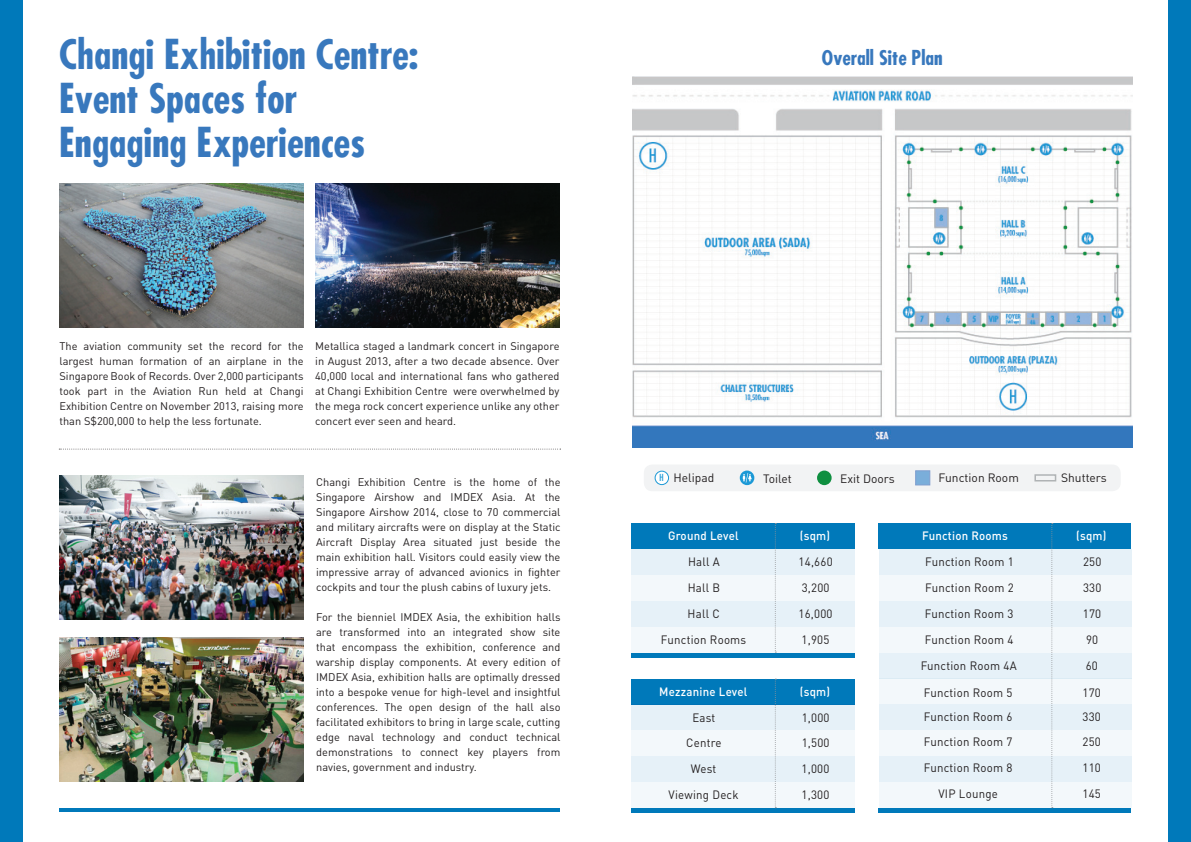
<style>
.page{position:relative;width:1191px;height:842px;background:#fff}
.page>*{position:absolute;margin:0;border:0;box-sizing:border-box;transform-origin:0 0}
.t1{font:700 condensed 40px/44px "Futura";color:#3878bd}
.t2{font:700 condensed 20px "Futura";color:#3878bd}
.t3{font:12px "DIN";letter-spacing:.02em;color:#231f20;scale:.96 1}
.t4{font:500 12px "DIN";letter-spacing:.02em;color:#fff;scale:.96 1}
.t5{font:12px "DIN";color:#231f20}
.t6{font:12px "DIN";letter-spacing:.02em;color:#231f20}
.t7{font:11px/15px "DIN";color:#231f20;text-align:justify}
.s1{font-family:"Futura";font-weight:100;font-stretch:condensed;font-size:10.6px;color:#1c99d6}
</style>
<div class="page">
<hr style="left:59px;top:808px;width:500px;height:4px;background:#0079ba">
<div style="left:0;top:0;width:23px;height:842px;background:#0079ba"></div>
<img style="left:315px;top:184px;width:245px;height:143px">
<img style="left:59px;top:184px;width:245px;height:143px">
<img style="left:59px;top:638px;width:245px;height:143px">
<img style="left:59px;top:476px;width:245px;height:143px">
<svg style="left:59px;top:449px;width:502px;height:1px"></svg>
<div style="left:1168px;top:0;width:23px;height:842px;background:#0079ba"></div>
<div style="left:644px;top:464px;width:476px;height:27px;background:#f2f3f4;border-radius:9px"></div>
<div style="left:655px;top:471px;width:13px;height:14px;background:#fff;border-radius:50%"></div>
<div style="left:654px;top:471px;width:15px;height:14px;border:1px solid #1c99d6;border-radius:50%"></div>
<svg style="left:740px;top:470px;width:14px;height:15px"></svg>
<svg style="left:743px;top:473px;width:9px;height:10px"></svg>
<div style="left:817px;top:470px;width:14px;height:15px;background:#0f8f40;border-radius:50%"></div>
<div style="left:878px;top:523px;width:253px;height:26px;background:#0079ba"></div>
<div style="left:631px;top:523px;width:224px;height:26px;background:#0079ba"></div>
<div style="left:631px;top:679px;width:224px;height:25px;background:#0079ba"></div>
<div style="left:878px;top:808px;width:253px;height:5px;background:#0079ba"></div>
<div style="left:631px;top:808px;width:224px;height:5px;background:#0079ba"></div>
<div style="left:631px;top:653px;width:224px;height:5px;background:#0079ba"></div>
<div style="left:878px;top:549px;width:253px;height:26px;background:#e6f1f8"></div>
<div style="left:631px;top:549px;width:224px;height:26px;background:#e6f1f8"></div>
<div style="left:631px;top:704px;width:224px;height:26px;background:#e6f1f8"></div>
<div style="left:878px;top:653px;width:253px;height:25px;background:#e6f1f8"></div>
<div style="left:878px;top:601px;width:253px;height:26px;background:#e6f1f8"></div>
<div style="left:631px;top:601px;width:224px;height:26px;background:#e6f1f8"></div>
<div style="left:631px;top:756px;width:224px;height:26px;background:#e6f1f8"></div>
<div style="left:878px;top:704px;width:253px;height:26px;background:#e6f1f8"></div>
<div style="left:878px;top:575px;width:253px;height:26px;background:#f3f8fb"></div>
<div style="left:631px;top:575px;width:224px;height:26px;background:#f3f8fb"></div>
<div style="left:631px;top:730px;width:224px;height:26px;background:#f3f8fb"></div>
<div style="left:878px;top:678px;width:253px;height:26px;background:#f3f8fb"></div>
<div style="left:878px;top:627px;width:253px;height:26px;background:#f3f8fb"></div>
<div style="left:631px;top:627px;width:224px;height:26px;background:#f3f8fb"></div>
<div style="left:631px;top:782px;width:224px;height:26px;background:#f3f8fb"></div>
<div style="left:878px;top:730px;width:253px;height:26px;background:#f3f8fb"></div>
<div style="left:878px;top:782px;width:253px;height:26px;background:#f3f8fb"></div>
<div style="left:878px;top:756px;width:253px;height:26px;background:#e6f1f8"></div>
<svg style="left:1051px;top:523px;width:1px;height:285px"></svg>
<svg style="left:775px;top:523px;width:1px;height:130px"></svg>
<svg style="left:775px;top:679px;width:1px;height:129px"></svg>
<img style="left:632px;top:77px;width:500px;height:371px">
<div style="left:915px;top:470px;width:15px;height:15px;background:#7aaeda;border:1px solid #7f9ecf"></div>
<div style="left:1034px;top:474px;width:22px;height:7px;border:2px solid #b0b3b5"></div>
<p class="t1" style="left:59px;top:32px;width:361px">Changi Exhibition Centre:</p>
<p class="t1" style="left:59px;top:76px;width:307px">Event Spaces for<br>Engaging Experiences</p>
<p class="t7" style="left:59px;top:339px;width:246px">The aviation community set the record for the largest human formation of an airplane in the Singapore Book of Records. Over 2,000 participants took part in the Aviation Run held at Changi Exhibition Centre on November 2013, raising more than S$200,000 to help the less fortunate.</p>
<p class="t7" style="left:315px;top:339px;width:246px">Metallica staged a landmark concert in Singapore in August 2013, after a two decade absence. Over 40,000 local and international fans who gathered at Changi Exhibition Centre were overwhelmed by the mega rock concert experience unlike any other concert ever seen and heard.</p>
<p class="t7" style="left:316px;top:475px;width:246px">Changi Exhibition Centre is the home of the Singapore Airshow and IMDEX Asia. At the Singapore Airshow 2014, close to 70 commercial and military aircrafts were on display at the Static Aircraft Display Area situated just beside the main exhibition hall. Visitors could easily view the impressive array of advanced avionics in fighter cockpits and tour the plush cabins of luxury jets.</p>
<p class="t7" style="left:316px;top:610px;width:246px">For the bienniel IMDEX Asia, the exhibition halls are transformed into an integrated show site that encompass the exhibition, conference and warship display components. At every edition of IMDEX Asia, exhibition halls are optimally dressed into a bespoke venue for high-level and insightful conferences. The open design of the hall also facilitated exhibitors to bring in large scale, cutting edge naval technology and conduct technical demonstrations to connect key players from navies, government and industry.</p>
<p class="t2" style="left:821px;top:45px;width:122px">Overall Site Plan</p>
<p class="t5" style="left:659px;top:470px;width:56px"><span class="s1">H</span> Helipad</p>
<p class="t6" style="left:763px;top:471px;width:30px">Toilet</p>
<p class="t5" style="left:840px;top:471px;width:56px">Exit Doors</p>
<p class="t5" style="left:938px;top:470px;width:82px">Function Room</p>
<p class="t5" style="left:1061px;top:470px;width:47px">Shutters</p>
<p class="t4" style="left:800px;top:528px;width:33px">(sqm)</p>
<p class="t4" style="left:1076px;top:528px;width:33px">(sqm)</p>
<p class="t4" style="left:668px;top:528px;width:75px">Ground Level</p>
<p class="t4" style="left:922px;top:528px;width:91px">Function Rooms</p>
<p class="t3" style="left:798px;top:554px;width:37px">14,660</p>
<p class="t3" style="left:1083px;top:554px;width:21px">250</p>
<p class="t3" style="left:688px;top:554px;width:35px">Hall A</p>
<p class="t3" style="left:925px;top:554px;width:94px">Function Room 1</p>
<p class="t3" style="left:801px;top:580px;width:31px">3,200</p>
<p class="t3" style="left:1083px;top:580px;width:21px">330</p>
<p class="t3" style="left:687px;top:580px;width:35px">Hall B</p>
<p class="t3" style="left:925px;top:580px;width:94px">Function Room 2</p>
<p class="t3" style="left:687px;top:606px;width:35px">Hall C</p>
<p class="t3" style="left:925px;top:606px;width:94px">Function Room 3</p>
<p class="t3" style="left:798px;top:606px;width:37px">16,000</p>
<p class="t3" style="left:1082px;top:606px;width:21px">170</p>
<p class="t3" style="left:801px;top:632px;width:31px">1,905</p>
<p class="t3" style="left:1086px;top:632px;width:14px">90</p>
<p class="t3" style="left:661px;top:632px;width:90px">Function Rooms</p>
<p class="t3" style="left:925px;top:632px;width:94px">Function Room 4</p>
<p class="t4" style="left:659px;top:684px;width:93px">Mezzanine Level</p>
<p class="t4" style="left:800px;top:684px;width:33px">(sqm)</p>
<p class="t3" style="left:692px;top:710px;width:25px">East</p>
<p class="t3" style="left:801px;top:710px;width:31px">1,000</p>
<p class="t3" style="left:686px;top:736px;width:38px">Centre</p>
<p class="t3" style="left:801px;top:736px;width:31px">1,500</p>
<p class="t3" style="left:920px;top:658px;width:101px">Function Room 4A</p>
<p class="t3" style="left:1085px;top:658px;width:14px">60</p>
<p class="t3" style="left:924px;top:685px;width:94px">Function Room 5</p>
<p class="t3" style="left:1082px;top:685px;width:21px">170</p>
<p class="t3" style="left:924px;top:710px;width:94px">Function Room 6</p>
<p class="t3" style="left:1082px;top:710px;width:21px">330</p>
<p class="t3" style="left:924px;top:734px;width:94px">Function Room 7</p>
<p class="t3" style="left:1082px;top:734px;width:21px">250</p>
<p class="t3" style="left:691px;top:761px;width:28px">West</p>
<p class="t3" style="left:801px;top:761px;width:31px">1,000</p>
<p class="t3" style="left:924px;top:760px;width:94px">Function Room 8</p>
<p class="t3" style="left:1082px;top:760px;width:21px">110</p>
<p class="t3" style="left:668px;top:787px;width:74px">Viewing Deck</p>
<p class="t3" style="left:801px;top:787px;width:31px">1,300</p>
<p class="t3" style="left:938px;top:786px;width:63px">VIP Lounge</p>
<p class="t3" style="left:1082px;top:786px;width:21px">145</p>
</div>
